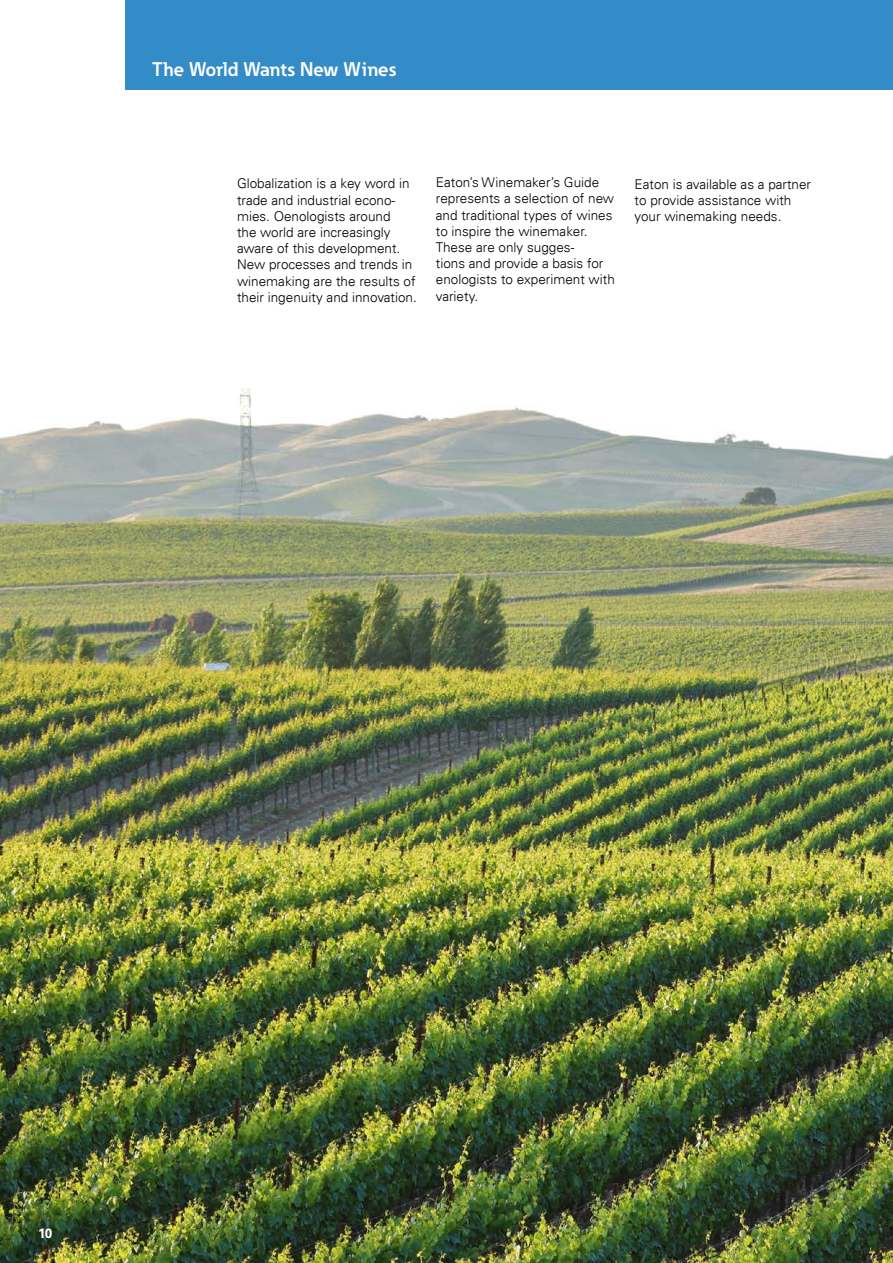
<style>
.page{position:relative;width:893px;height:1263px;background:#fff}
.page>*{position:absolute;margin:0;border:0;box-sizing:border-box;transform-origin:0 0}
.t1{font:700 19.5px "Eaton";color:#fff}
.t2{font:300 13.5px/16.2px "Univers LT";color:#000}
.t3{font:700 13.5px "Univers LT";color:#fff}
</style>
<div class="page">
<img style="left:0;top:62px;width:893px;height:1201px">
<div style="left:126px;top:0;width:767px;height:89px;background:#338cc8"></div>
<h1 class="t1" style="left:152px;top:57px;width:246px">The World Wants New Wines</h1>
<p class="t2" style="left:237px;top:175px;width:181px">Globalization is a key word in trade and industrial econo&shy;mies. Oenologists around<br>the world are increasingly aware of this development.<br>New processes and trends in winemaking are the results of their ingenuity and innovation.</p>
<p class="t2" style="left:436px;top:174px;width:181px">Eaton’s Winemaker’s Guide represents a selection of new and traditional types of wines to inspire the winemaker.<br>These are only sugges-<br>tions and provide a basis for enologists to experiment with variety.</p>
<p class="t2" style="left:635px;top:176px;width:178px">Eaton is available as a partner to provide assistance with your winemaking needs.</p>
<p class="t3" style="left:38px;top:1225px;width:16px">10</p>
</div>
